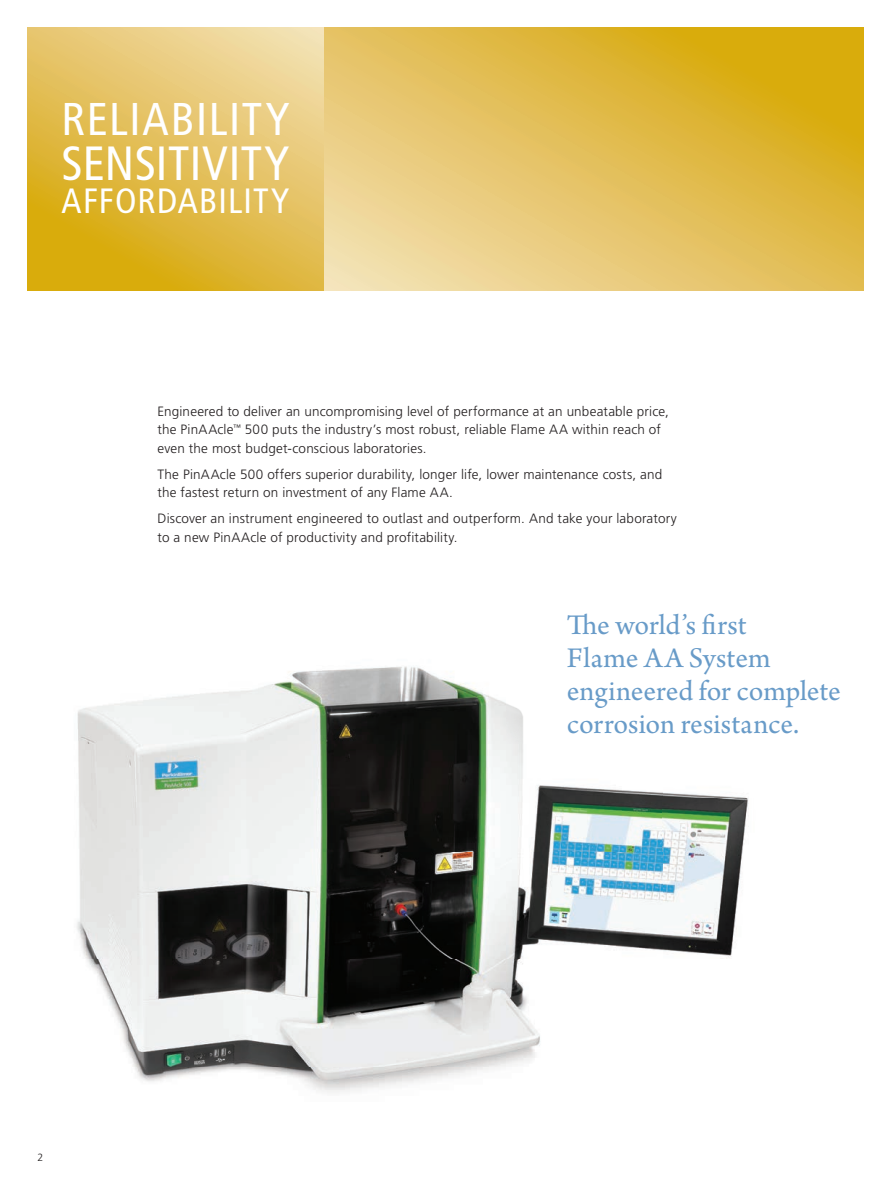
<style>
.page{position:relative;width:891px;height:1188px;background:#fff}
.page>*{position:absolute;margin:0;border:0;box-sizing:border-box;transform-origin:0 0}
.t1{font:condensed 48px "Frutiger LT Std";letter-spacing:.01em;color:#fff}
.t2{font:condensed 45.9px "Frutiger LT Std";letter-spacing:.035em;color:#fff}
.t3{font:condensed 35.1px "Frutiger LT Std";letter-spacing:.035em;color:#fff}
.t4{font:30px/33px "Arno Pro";color:#689bc8}
.t5{font:300 13.5px/18.8px "Frutiger";letter-spacing:.015em;color:#231f20}
.t6{font:300 10.5px "Frutiger";color:#231f20}
</style>
<div class="page">
<img style="left:77px;top:666px;width:672px;height:427px">
<svg style="left:27px;top:27px;width:297px;height:263px;background:#e3bf57"></svg>
<svg style="left:324px;top:27px;width:540px;height:263px;background:#e3c058"></svg>
<h2 class="t2" style="left:62px;top:92px;width:229px">RELIABILITY</h2>
<h1 class="t1" style="left:62px;top:135px;width:229px">SENSITIVITY</h1>
<h3 class="t3" style="left:62px;top:181px;width:229px">AFFORDABILITY</h3>
<p class="t5" style="left:158px;top:402px;width:513px">Engineered to deliver an uncompromising level of performance at an unbeatable price, the PinAAcle<sup>™</sup> 500 puts the industry’s most robust, reliable Flame AA within reach of even the most budget-conscious laboratories.</p>
<p class="t5" style="left:158px;top:465px;width:506px">The PinAAcle 500 offers superior durability, longer life, lower maintenance costs, and the fastest return on investment of any Flame AA.</p>
<p class="t5" style="left:158px;top:509px;width:521px">Discover an instrument engineered to outlast and outperform. And take your laboratory to a new PinAAcle of productivity and profitability.</p>
<h3 class="t4" style="left:567px;top:610px;width:275px;text-indent:30px">e world’s rst<br>Flame AA System engineered for complete corrosion resistance.</h3>
<p class="t6" style="left:38px;top:1151px;width:7px">2</p>
</div>
